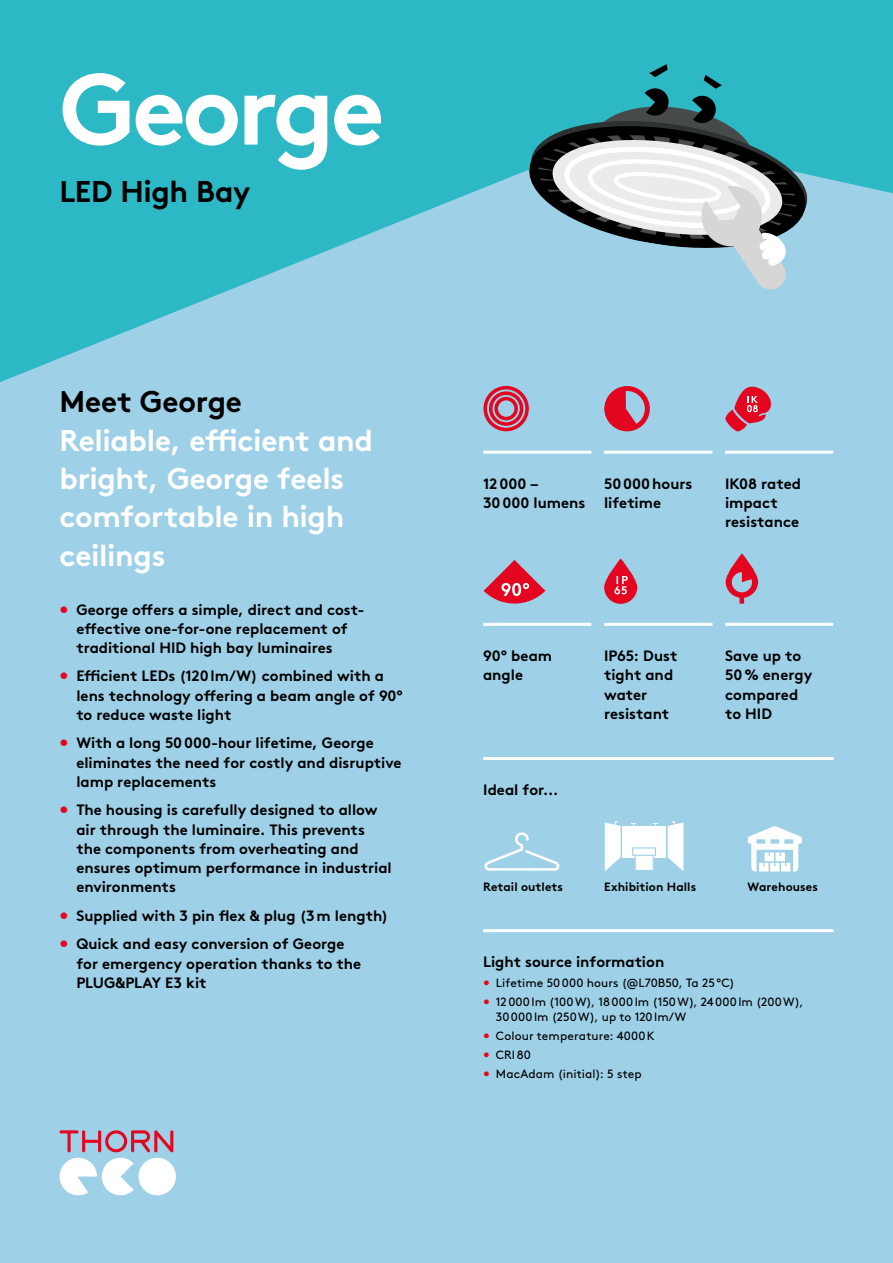
<style>
.page{position:relative;width:893px;height:1263px;background:#9ed0e7}
.page>*{position:absolute;margin:0;border:0;box-sizing:border-box;transform-origin:0 0}
.t1{font:700 100.65px "Brown";letter-spacing:-.04em;color:#fff}
.t2{font:700 30px/38.2px "Brown";letter-spacing:-.01em;color:#fff}
.t3{font:700 30px "Brown";letter-spacing:-.01em;color:#000}
.t4{font:700 15px/19.2px "Brown";color:#000}
.t5{font:12px/14.9px "Brown";letter-spacing:.01em;color:#000}
.t6{font:700 12px "Brown";letter-spacing:.01em;color:#000}
.s1{color:#e40521}
</style>
<div class="page">
<svg style="left:0;top:0;width:893px;height:382px;fill:#2db8c5"></svg>
<hr style="left:483px;top:929px;width:350px;height:3px;background:#fff">
<hr style="left:483px;top:757px;width:350px;height:3px;background:#fff">
<svg style="left:483px;top:386px;width:46px;height:45px"></svg>
<svg style="left:726px;top:553px;width:32px;height:51px"></svg>
<svg style="left:605px;top:387px;width:33px;height:43px"></svg>
<div style="left:604px;top:386px;width:46px;height:45px;border:5px solid #e40521;border-radius:50%"></div>
<hr style="left:483px;top:451px;width:108px;height:3px;background:#fff">
<hr style="left:483px;top:623px;width:108px;height:3px;background:#fff">
<hr style="left:604px;top:451px;width:108px;height:3px;background:#fff">
<hr style="left:604px;top:623px;width:108px;height:3px;background:#fff">
<hr style="left:725px;top:451px;width:108px;height:3px;background:#fff">
<hr style="left:725px;top:623px;width:108px;height:3px;background:#fff">
<svg style="left:604px;top:558px;width:33px;height:46px"></svg>
<svg style="left:614px;top:576px;width:14px;height:18px"></svg>
<svg style="left:725px;top:387px;width:46px;height:44px"></svg>
<svg style="left:524px;top:64px;width:288px;height:225px"></svg>
<svg style="left:484px;top:560px;width:61px;height:44px"></svg>
<svg style="left:484px;top:832px;width:76px;height:39px"></svg>
<svg style="left:748px;top:826px;width:54px;height:45px"></svg>
<div style="left:622px;top:826px;width:44px;height:31px;background:#fff"></div>
<svg style="left:668px;top:821px;width:15px;height:50px"></svg>
<svg style="left:605px;top:821px;width:16px;height:50px"></svg>
<svg style="left:635px;top:856px;width:19px;height:15px"></svg>
<div style="left:632px;top:847px;width:24px;height:9px;border:1px solid #9ed0e7"></div>
<div style="left:138px;top:1158px;width:38px;height:37px;background:#fff;border-radius:50%"></div>
<svg style="left:60px;top:1130px;width:113px;height:65px"></svg>
<h1 class="t1" style="left:60px;top:28px;width:327px">George</h1>
<h2 class="t3" style="left:60px;top:167px;width:192px">LED High Bay</h2>
<h2 class="t3" style="left:60px;top:378px;width:184px">Meet George</h2>
<h2 class="t2" style="left:60px;top:418px;width:315px">Reliable, efficient and bright, George feels comfortable in high ceilings</h2>
<p class="t4" style="left:76px;top:598px;width:290px;text-indent:-17px"><span class="s1">•</span> George offers a simple, direct and cost&shy;effective one-for-one replacement of traditional HID high bay luminaires</p>
<p class="t4" style="left:76px;top:665px;width:328px;text-indent:-17px"><span class="s1">•</span> Efficient LEDs (120lm/W) combined with a lens technology offering a beam angle of 90° to reduce waste light</p>
<p class="t4" style="left:76px;top:732px;width:327px;text-indent:-17px"><span class="s1">•</span> With a long 50000-hour lifetime, George eliminates the need for costly and disruptive lamp replacements</p>
<p class="t4" style="left:76px;top:799px;width:317px;text-indent:-17px"><span class="s1">•</span> The housing is carefully designed to allow air through the luminaire. This prevents the components from overheating and ensures optimum performance in industrial environments</p>
<p class="t4" style="left:59px;top:904px;width:330px"><span class="s1">•</span> Supplied with 3 pin flex &amp; plug (3m length)</p>
<p class="t4" style="left:76px;top:933px;width:286px;text-indent:-17px"><span class="s1">•</span> Quick and easy conversion of George for emergency operation thanks to the<br>PLUG&amp;PLAY E3 kit</p>
<p class="t4" style="left:483px;top:473px;width:104px">12000 –<br>30000 lumens</p>
<p class="t4" style="left:604px;top:473px;width:90px">50000hours lifetime</p>
<p class="t4" style="left:725px;top:473px;width:77px">IK08 rated impact resistance</p>
<p class="t4" style="left:483px;top:645px;width:71px">90° beam angle</p>
<p class="t4" style="left:483px;top:779px;width:77px">Ideal for...</p>
<p class="t4" style="left:604px;top:645px;width:75px">IP65: Dust tight and water resistant</p>
<p class="t4" style="left:725px;top:645px;width:89px">Save up to<br>50% energy compared to HID</p>
<p class="t6" style="left:483px;top:877px;width:82px">Retail outlets</p>
<p class="t6" style="left:604px;top:877px;width:94px">Exhibition Halls</p>
<p class="t6" style="left:748px;top:877px;width:72px">Warehouses</p>
<p class="t4" style="left:483px;top:951px;width:183px">Light source information</p>
<p class="t5" style="left:483px;top:974px;width:253px"><span class="s1">•</span> Lifetime 50000 hours (@L70B50, Ta 25°C)</p>
<p class="t5" style="left:496px;top:993px;width:309px;text-indent:-13px"><span class="s1">•</span> 12000lm (100W), 18000lm (150W), 24000lm (200W),<br>30000lm (250W), up to 120lm/W</p>
<p class="t5" style="left:483px;top:1027px;width:173px"><span class="s1">•</span> Colour temperature: 4000K</p>
<p class="t5" style="left:483px;top:1046px;width:49px"><span class="s1">•</span> CRI80</p>
<p class="t5" style="left:483px;top:1065px;width:160px"><span class="s1">•</span> MacAdam (initial): 5 step</p>
</div>
